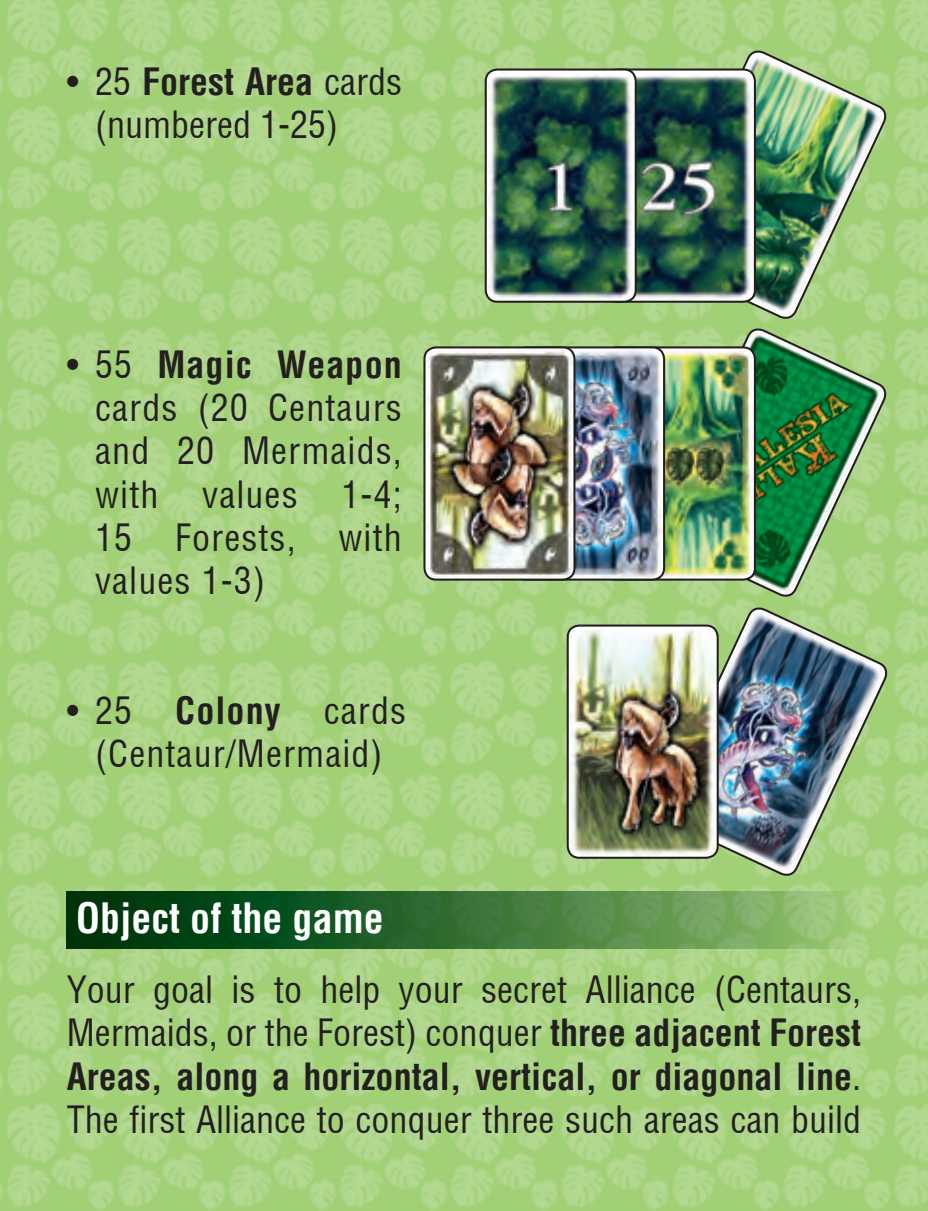
<style>
.page{position:relative;width:928px;height:1211px;background:#fff}
.page>*{position:absolute;margin:0;border:0;box-sizing:border-box;transform-origin:0 0}
.t1{font:700 condensed 40px "Context Condensed S Si";color:#fff}
.t2{font:36px/43.2px "Context Condensed S Si Condensed";color:#231f20;text-align:justify}
.t3{font:700 condensed 36px "Context Condensed S Si";color:#231f20}
.t4{font:36px/43.2px "Context Condensed S Si Condensed";letter-spacing:.03em;color:#231f20;text-align:center}
.t5{font:700 condensed 36px "Context Condensed S Si";letter-spacing:.03em;color:#231f20}
.s1{font-family:"Context Condensed S Si Condensed";font-weight:400;font-stretch:normal}
.s2{font-family:"Context Condensed S Si";font-weight:700;font-stretch:condensed}
</style>
<div class="page">
<img style="left:0;top:0;width:927px;height:1211px">
<svg style="left:67px;top:891px;width:793px;height:57px;background:#3b7539"></svg>
<img style="left:654px;top:48px;width:234px;height:273px">
<img style="left:635px;top:70px;width:119px;height:232px">
<div style="left:603px;top:68px;width:152px;height:235px;border:2px solid #231f20;border-radius:12px"></div>
<img style="left:485px;top:70px;width:150px;height:232px">
<div style="left:484px;top:68px;width:152px;height:235px;border:2px solid #231f20;border-radius:12px"></div>
<svg style="left:654px;top:326px;width:234px;height:273px;background:#63a462"></svg>
<img style="left:663px;top:347px;width:91px;height:232px">
<div style="left:603px;top:346px;width:152px;height:234px;border:2px solid #231f20;border-radius:12px"></div>
<img style="left:574px;top:347px;width:89px;height:232px">
<div style="left:513px;top:346px;width:151px;height:234px;border:2px solid #231f20;border-radius:12px"></div>
<img style="left:424px;top:347px;width:150px;height:232px">
<div style="left:423px;top:346px;width:152px;height:234px;border:2px solid #231f20;border-radius:12px"></div>
<img style="left:655px;top:605px;width:234px;height:273px">
<img style="left:567px;top:625px;width:150px;height:232px">
<div style="left:566px;top:624px;width:152px;height:234px;border:2px solid #231f20;border-radius:12px"></div>
<p class="t3" style="left:67px;top:59px;width:337px"><span class="s1">• 25</span> Forest Area <span class="s1">cards</span></p>
<p class="t2" style="left:95px;top:102px;width:244px">(numbered 1-25)</p>
<p class="t5" style="left:67px;top:343px;width:336px"><span class="s1">• 55</span> Magic Weapon</p>
<p class="t2" style="left:95px;top:386px;width:308px">cards (20 Centaurs and 20 Mermaids, with values 1-4; 15 Forests, with values 1-3)</p>
<p class="t4" style="left:67px;top:688px;width:341px">• 25 <span class="s2">Colony</span> cards (Centaur/Mermaid)</p>
<p class="t1" style="left:76px;top:894px;width:309px">Object of the game</p>
<p class="t2" style="left:67px;top:967px;width:795px">Your goal is to help your secret Alliance (Centaurs,<br>Mermaids, or the Forest) conquer <span class="s2">three adjacent Forest</span></p>
<p class="t3" style="left:67px;top:1054px;width:795px">Areas, along a horizontal, vertical, or diagonal line<span class="s1">.</span></p>
<p class="t2" style="left:67px;top:1097px;width:795px">The first Alliance to conquer three such areas can build</p>
</div>
